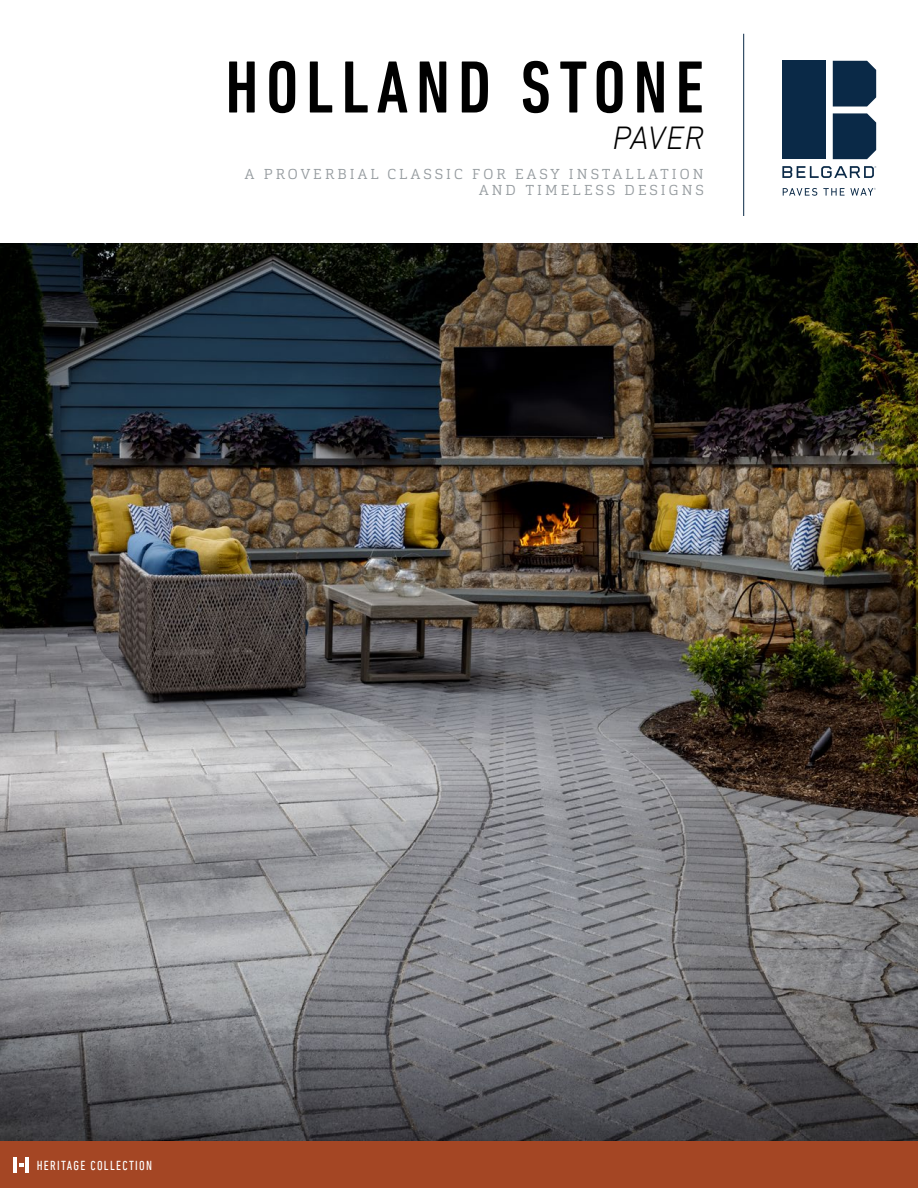
<style>
.page{position:relative;width:918px;height:1188px;background:#fff}
.page>*{position:absolute;margin:0;border:0;box-sizing:border-box;transform-origin:0 0}
.t1{font:500 condensed 75px "DIN Next LT Pro";letter-spacing:.1em;color:#000}
.t2{font:italic 300 33px "DIN Next LT Pro";letter-spacing:-.005em;color:#000}
.t3{font:300 14.25px/16.5px "Cargan";letter-spacing:.22em;color:#959b9f;text-align:right}
.t4{font:condensed 13.35px "DIN Next LT Pro";letter-spacing:.1em;color:#fff}
</style>
<div class="page">
<hr style="left:743px;top:34px;width:1px;height:182px;background:#0a2947">
<div style="left:833px;top:61px;width:43px;height:46px;background:#0a2947"></div>
<div style="left:833px;top:113px;width:43px;height:46px;background:#0a2947"></div>
<div style="left:782px;top:61px;width:44px;height:98px;background:#0a2947"></div>
<svg style="left:782px;top:166px;width:94px;height:12px"></svg>
<svg style="left:783px;top:188px;width:34px;height:8px"></svg>
<svg style="left:823px;top:188px;width:53px;height:8px"></svg>
<div style="left:0;top:1141px;width:918px;height:47px;background:#a44624"></div>
<hr style="left:14px;top:1158px;width:3px;height:15px;background:#fff">
<svg style="left:19px;top:1163px;width:5px;height:4px"></svg>
<hr style="left:25px;top:1158px;width:4px;height:15px;background:#fff">
<img style="left:0;top:243px;width:918px;height:898px">
<h1 class="t1" style="left:225px;top:45px;width:480px">HOLLAND STONE</h1>
<h2 class="t2" style="left:612px;top:118px;width:93px">PAVER</h2>
<p class="t3" style="left:245px;top:165px;width:460px">A PROVERBIAL CLASSIC FOR EASY INSTALLATION<br>AND TIMELESS DESIGNS</p>
<p class="t4" style="left:37px;top:1158px;width:117px">HERITAGE COLLECTION</p>
</div>
